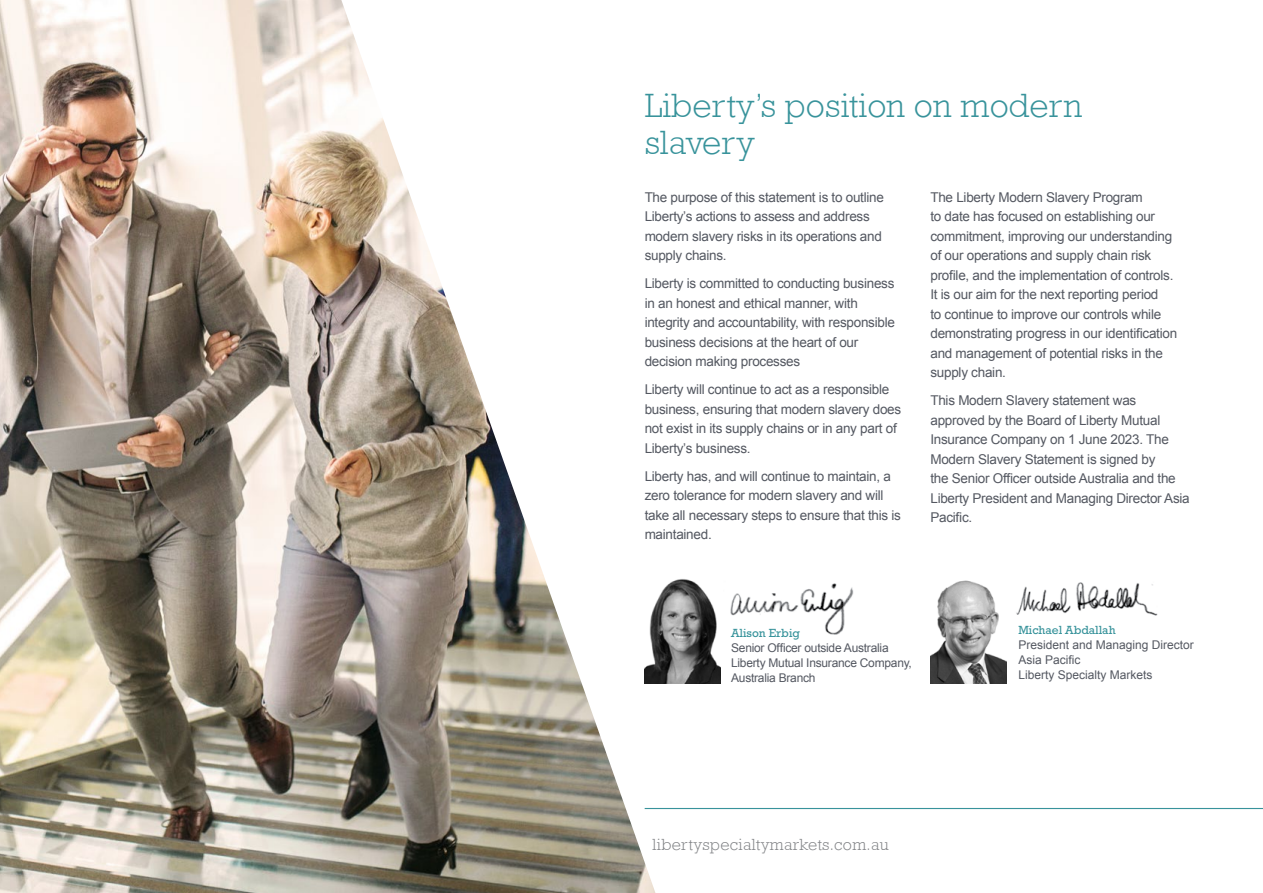
<style>
.page{position:relative;width:1263px;height:893px;background:#fff}
.page>*{position:absolute;margin:0;border:0;box-sizing:border-box;transform-origin:0 0}
.t1{font:300 34.5px/37.5px "Rockwell Std";letter-spacing:.005em;color:#38939b}
.t2{font:300 16.5px "Rockwell Std";letter-spacing:.02em;color:#808285}
.t3{font:13.5px/19.5px "Arial";letter-spacing:-.02em;color:#545861}
.t4{font:12px/15px "Arial";letter-spacing:-.02em;color:#545861}
.t5{font:12px/15px "Arial";color:#545861}
.t6{font:12px "Rockwell Std";color:#38939b}
</style>
<div class="page">
<img style="left:0;top:0;width:341px;height:893px">
<svg style="left:341px;top:0;width:379px;height:893px"></svg>
<img style="left:1016px;top:582px;width:142px;height:34px">
<hr style="left:645px;top:808px;width:618px;height:1px;background:#38939b">
<img style="left:645px;top:579px;width:75px;height:104px">
<img style="left:930px;top:580px;width:76px;height:103px">
<img style="left:730px;top:583px;width:123px;height:52px">
<h1 class="t1" style="left:645px;top:86px;width:439px">Liberty’s position on modern slavery</h1>
<p class="t3" style="left:645px;top:188px;width:241px">The purpose of this statement is to outline Liberty’s actions to assess and address modern slavery risks in its operations and supply chains.</p>
<p class="t3" style="left:645px;top:274px;width:252px">Liberty is committed to conducting business in an honest and ethical manner, with integrity and accountability, with responsible business decisions at the heart of our decision making processes</p>
<p class="t3" style="left:645px;top:380px;width:258px">Liberty will continue to act as a responsible business, ensuring that modern slavery does not exist in its supply chains or in any part of Liberty’s business.</p>
<p class="t3" style="left:645px;top:467px;width:258px">Liberty has, and will continue to maintain, a zero tolerance for modern slavery and will take all necessary steps to ensure that this is maintained.</p>
<p class="t3" style="left:930px;top:188px;width:248px">The Liberty Modern Slavery Program<br>to date has focused on establishing our commitment, improving our understanding of our operations and supply chain risk profile, and the implementation of controls.<br>It is our aim for the next reporting period<br>to continue to improve our controls while demonstrating progress in our identification and management of potential risks in the supply chain.</p>
<p class="t3" style="left:930px;top:391px;width:261px">This Modern Slavery statement was approved by the Board of Liberty Mutual Insurance Company on 1 June 2023. The Modern Slavery Statement is signed by<br>the Senior Officer outside Australia and the Liberty President and Managing Director Asia Pacific.</p>
<p class="t6" style="left:731px;top:626px;width:70px">Alison Erbig</p>
<p class="t4" style="left:731px;top:641px;width:182px">Senior Officer outside Australia<br>Liberty Mutual Insurance Company,<br>Australia Branch</p>
<p class="t2" style="left:653px;top:835px;width:238px">libertyspecialtymarkets.com.au</p>
<p class="t6" style="left:1018px;top:623px;width:99px">Michael Abdallah</p>
<p class="t5" style="left:1018px;top:638px;width:177px">President and Managing Director<br>Asia Pacific<br>Liberty Specialty Markets</p>
</div>
